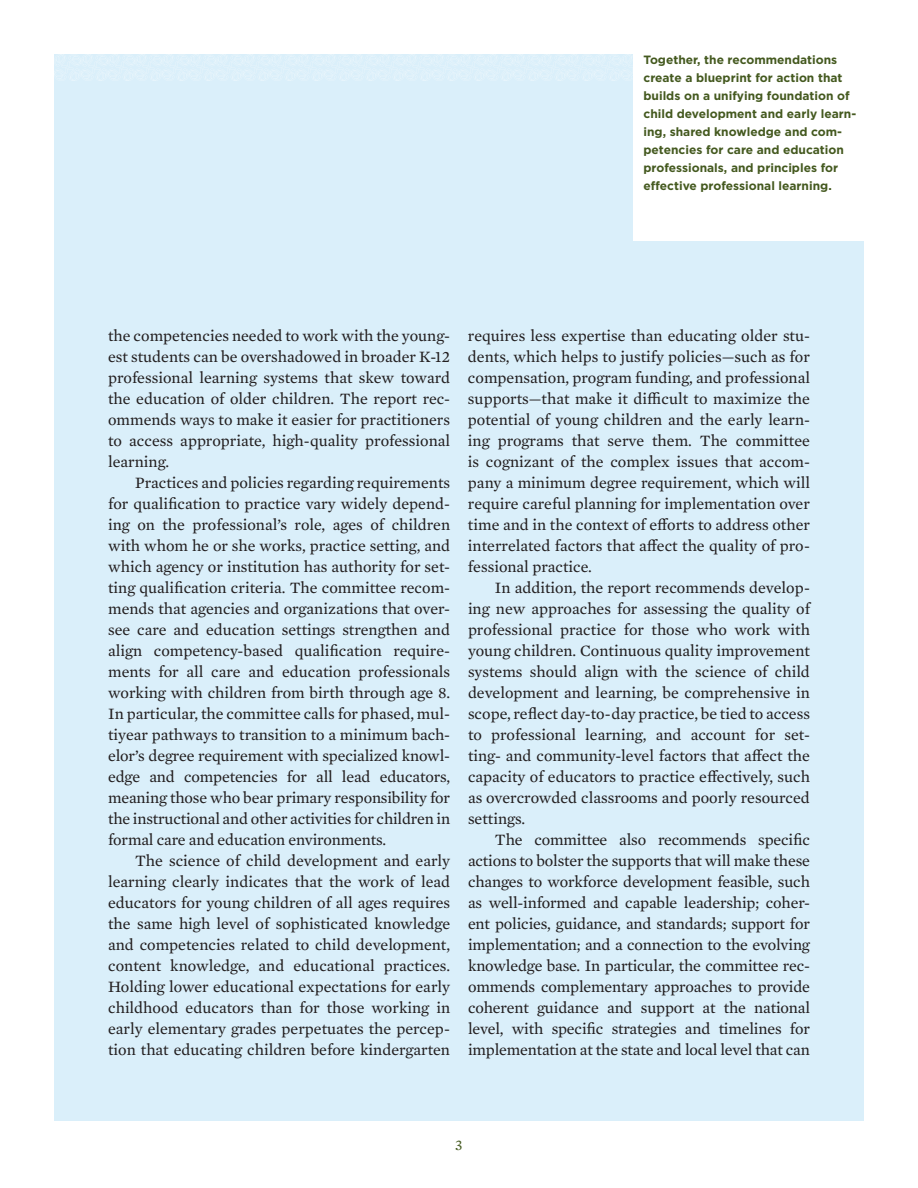
<style>
.page{position:relative;width:918px;height:1188px;background:#fff}
.page>*{position:absolute;margin:0;border:0;box-sizing:border-box;transform-origin:0 0}
.t1{font:16.2px/21px "Mercury Text G2";color:#231f20;text-align:justify}
.t2{font:15px "Mercury Text G2";color:#44591f}
.t3{font:700 12px/18px "Gotham";color:#44591f}
</style>
<div class="page">
<div style="left:54px;top:54px;width:810px;height:1066px;background:#daeffa"></div>
<div style="left:39px;top:54px;width:825px;height:27px;background:#def1fa"></div>
<div style="left:633px;top:36px;width:251px;height:205px;background:#fff"></div>
<p class="t3" style="left:644px;top:51px;width:214px">Together, the recommendations create a blueprint for action that builds on a unifying foundation of child development and early learn&shy;ing, shared knowledge and com&shy;petencies for care and education professionals, and principles for effective professional learning.</p>
<p class="t1" style="left:108px;top:324px;width:344px">the competencies needed to work with the young&shy;est students can be overshadowed in broader K-12 professional learning systems that skew toward the education of older children. The report rec&shy;ommends ways to make it easier for practitioners to access appropriate, high-quality professional learning.</p>
<p class="t1" style="left:108px;top:471px;width:344px;text-indent:27px">Practices and policies regarding requirements for qualification to practice vary widely depend&shy;ing on the professional’s role, ages of children with whom he or she works, practice setting, and which agency or institution has authority for set&shy;ting qualification criteria. The committee recom&shy;mends that agencies and organizations that over&shy;see care and education settings strengthen and align competency-based qualification require&shy;ments for all care and education professionals working with children from birth through age 8.<br>In particular, the committee calls for phased, mul&shy;tiyear pathways to transition to a minimum bach&shy;elor’s degree requirement with specialized knowl&shy;edge and competencies for all lead educators, meaning those who bear primary responsibility for the instructional and other activities for children in formal care and education environments.</p>
<p class="t1" style="left:108px;top:849px;width:344px;text-indent:27px">The science of child development and early learning clearly indicates that the work of lead educators for young children of all ages requires the same high level of sophisticated knowledge and competencies related to child development, content knowledge, and educational practices.<br>Holding lower educational expectations for early childhood educators than for those working in early elementary grades perpetuates the percep&shy;tion that educating children before kindergarten</p>
<p class="t1" style="left:468px;top:324px;width:344px">requires less expertise than educating older stu&shy;dents, which helps to justify policies—such as for compensation, program funding, and professional supports—that make it difficult to maximize the potential of young children and the early learn&shy;ing programs that serve them. The committee is cognizant of the complex issues that accom&shy;pany a minimum degree requirement, which will require careful planning for implementation over time and in the context of efforts to address other interrelated factors that affect the quality of pro&shy;fessional practice.</p>
<p class="t1" style="left:468px;top:576px;width:344px;text-indent:27px">In addition, the report recommends develop&shy;ing new approaches for assessing the quality of professional practice for those who work with young children. Continuous quality improvement systems should align with the science of child development and learning, be comprehensive in scope, reflect day-to-day practice, be tied to access to professional learning, and account for set&shy;ting- and community-level factors that affect the capacity of educators to practice effectively, such as overcrowded classrooms and poorly resourced settings.</p>
<p class="t1" style="left:468px;top:828px;width:344px;text-indent:27px">The committee also recommends specific actions to bolster the supports that will make these changes to workforce development feasible, such as well-informed and capable leadership; coher&shy;ent policies, guidance, and standards; support for implementation; and a connection to the evolving knowledge base. In particular, the committee rec&shy;ommends complementary approaches to provide coherent guidance and support at the national level, with specific strategies and timelines for implementation at the state and local level that can</p>
<p class="t2" style="left:455px;top:1135px;width:9px">3</p>
</div>
